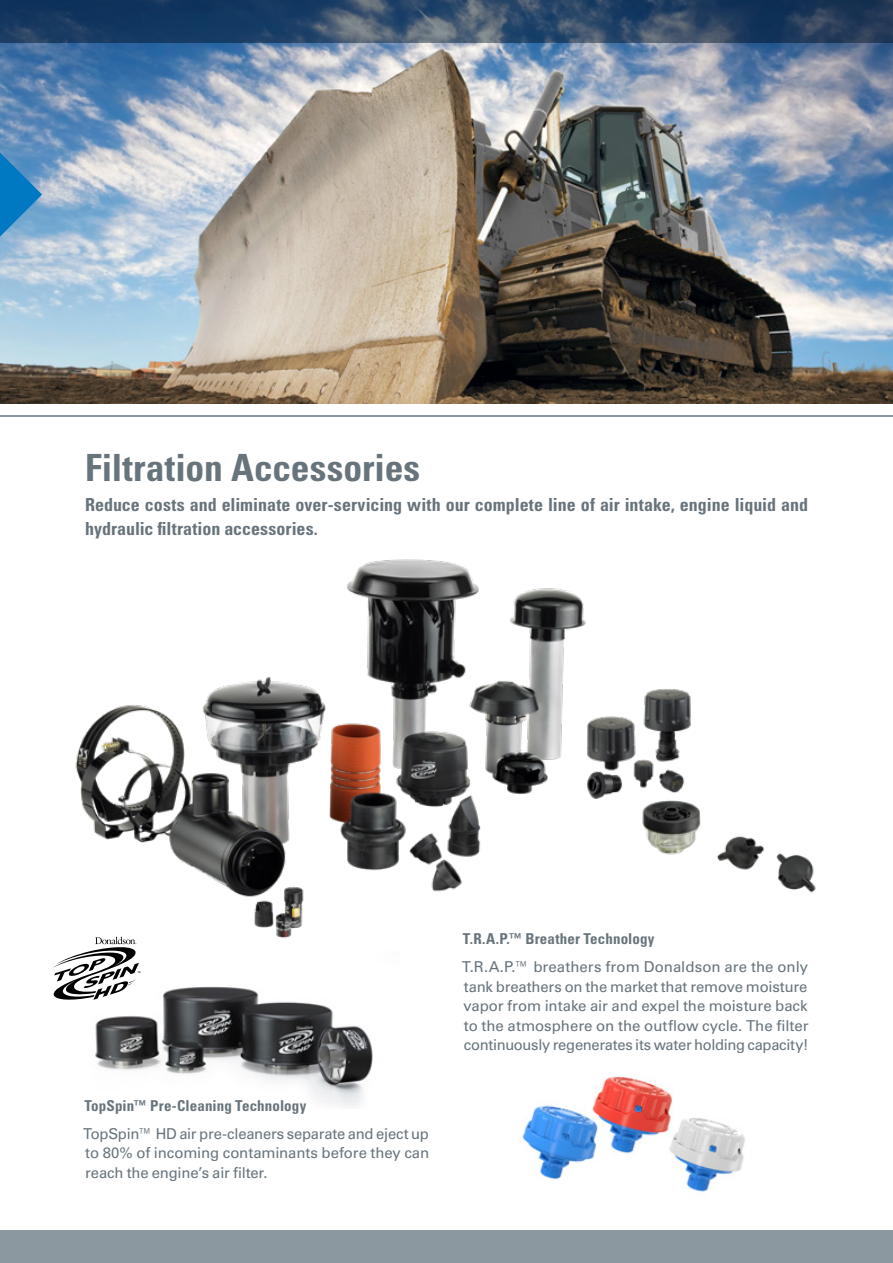
<style>
.page{position:relative;width:893px;height:1263px;background:#fff}
.page>*{position:absolute;margin:0;border:0;box-sizing:border-box;transform-origin:0 0}
.t1{font:37.5px "Univers LTCYR 67 Bold Cond";color:#67747c}
.t2{font:18px/24px "Univers LTCYR 67 Bold Cond";color:#67747c}
.Body{font:15px/19.5px "Univers LTCYR 55 Roman";letter-spacing:-.015em;color:#67747c;text-align:justify}
.t3{font:15px "Univers LTCYR 67 Bold Cond";letter-spacing:.01em;color:#67747c}
</style>
<div class="page">
<div style="left:0;top:1230px;width:893px;height:33px;background:#8b98a0"></div>
<hr style="left:0;top:415px;width:893px;height:2px;background:#67747c">
<img style="left:0;top:43px;width:893px;height:361px">
<svg style="left:0;top:152px;width:42px;height:85px;background:#378cc6"></svg>
<svg style="left:0;top:0;width:893px;height:43px;background:#284565"></svg>
<img style="left:95px;top:971px;width:278px;height:135px">
<svg style="left:53px;top:952px;width:87px;height:49px"></svg>
<img style="left:522px;top:1105px;width:73px;height:75px">
<img style="left:585px;top:1076px;width:87px;height:82px">
<img style="left:664px;top:1110px;width:81px;height:83px">
<img style="left:335px;top:559px;width:146px;height:333px">
<img style="left:596px;top:689px;width:105px;height:166px">
<img style="left:458px;top:559px;width:138px;height:271px">
<img style="left:75px;top:677px;width:260px;height:275px">
<img style="left:716px;top:836px;width:100px;height:57px">
<h3 class="t1" style="left:85px;top:444px;width:337px">Filtration Accessories</h3>
<h4 class="t2" style="left:85px;top:492px;width:724px">Reduce costs and eliminate over-servicing with our complete line of air intake, engine liquid and hydraulic filtration accessories.</h4>
<h5 class="t3" style="left:84px;top:1096px;width:223px">TopSpin™ Pre-Cleaning Technology</h5>
<p class="Body" style="left:83px;top:1123px;width:347px">TopSpin™ HD air pre-cleaners separate and eject up to 80% of incoming contaminants before they can reach the engine’s air filter.</p>
<h5 class="t3" style="left:463px;top:929px;width:193px">T.R.A.P.™ Breather Technology</h5>
<p class="Body" style="left:462px;top:956px;width:348px">T.R.A.P.™ breathers from Donaldson are the only tank breathers on the market that remove moisture vapor from intake air and expel the moisture back to the atmosphere on the outflow cycle. The filter continuously regenerates its water holding capacity!</p>
</div>
